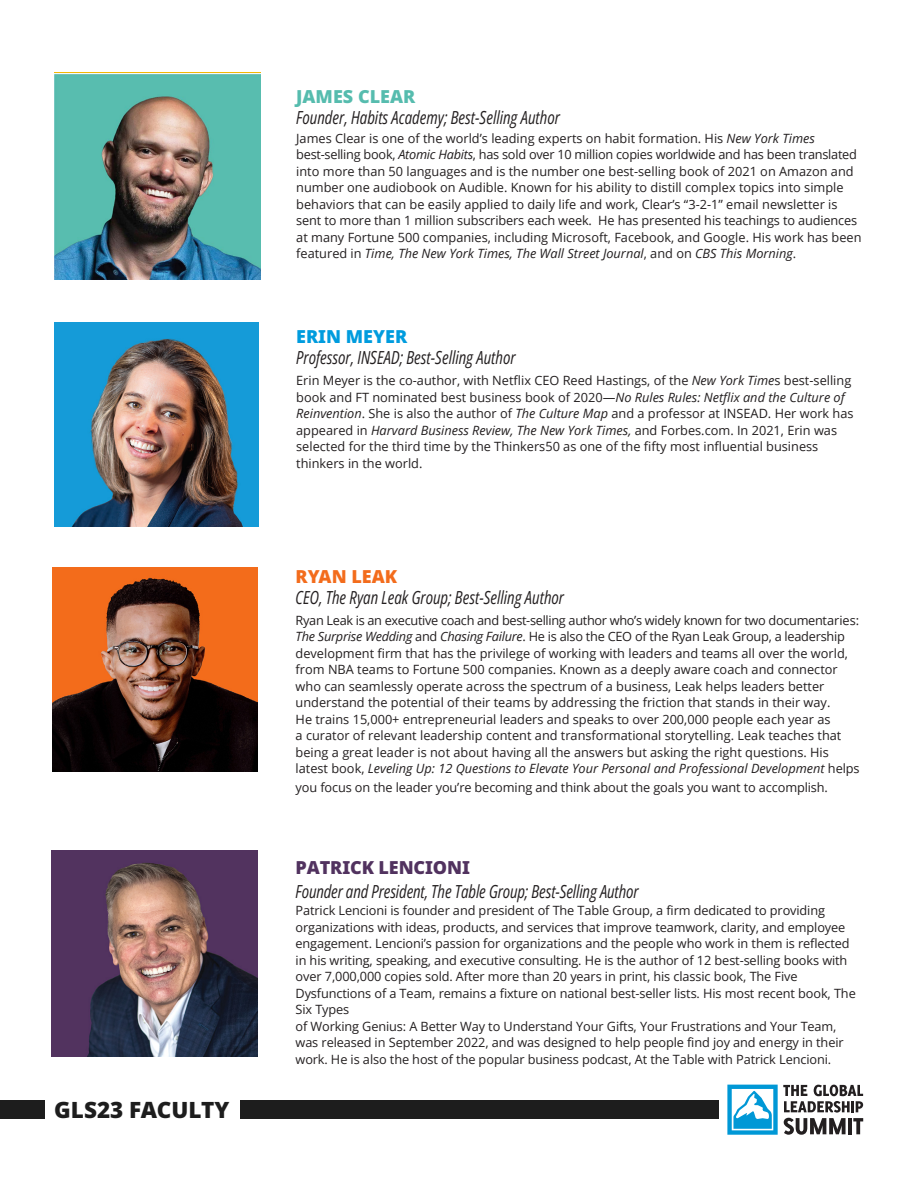
<style>
.page{position:relative;width:918px;height:1188px;background:#fff}
.page>*{position:absolute;margin:0;border:0;box-sizing:border-box;transform-origin:0 0}
.t1{font:900 22.5px "Noto Sans";color:#1d1d1d}
.t2{font:italic semi-condensed 18px/21px "Open Sans";letter-spacing:-.01em;color:#231f20;scale:.85 1}
.t3{font:italic semi-condensed 18px/21px "Open Sans";color:#231f20;scale:.85 1}
.t4{font:12.75px/16.5px "Open Sans";color:#231f20}
.s1{font-family:"Noto Sans";font-weight:900;font-style:normal;font-stretch:normal;color:#56bcae}
.s2{font-style:italic}
.s3{font-family:"Noto Sans";font-weight:900;font-style:normal;font-stretch:normal;color:#009cde}
.s4{font-family:"Noto Sans";font-weight:900;font-style:normal;font-stretch:normal;color:#f36c1c}
.s5{font-family:"Noto Sans";font-weight:900;font-style:normal;font-stretch:normal;color:#51325f}
</style>
<div class="page">
<img style="left:54px;top:322px;width:205px;height:205px">
<img style="left:53px;top:567px;width:204px;height:205px">
<div style="left:240px;top:1101px;width:478px;height:18px;background:#1d1d1d"></div>
<div style="left:0;top:1101px;width:45px;height:18px;background:#1d1d1d"></div>
<svg style="left:727px;top:1085px;width:136px;height:50px"></svg>
<img style="left:52px;top:851px;width:206px;height:206px">
<img style="left:55px;top:73px;width:206px;height:206px">
<p class="t1" style="left:54px;top:1093px;width:177px">GLS23 FACULTY</p>
<p class="t2" style="left:296px;top:85px;width:312px"><span class="s1">JAMES CLEAR<br></span>Founder, Habits Academy; Best-Selling Author</p>
<p class="t4" style="left:296px;top:130px;width:567px">James Clear is one of the world’s leading experts on habit formation. His <span class="s2">New York Times </span>best-selling book, <span class="s2">Atomic Habits</span>, has sold over 10 million copies worldwide and has been translated into more than 50 languages and is the number one best-selling book of 2021 on Amazon and number one audiobook on Audible. Known for his ability to distill complex topics into simple behaviors that can be easily applied to daily life and work, Clear’s “3-2-1” email newsletter is sent to more than 1 million subscribers each week. He has presented his teachings to audiences at many Fortune 500 companies, including Microsoft, Facebook, and Google. His work has been featured in <span class="s2">Time, The New York Times, The Wall Street Journal</span>, and on <span class="s2">CBS This Morning</span>.</p>
<p class="t3" style="left:296px;top:326px;width:260px"><span class="s3">ERIN MEYER<br></span>Professor, INSEAD; Best-Selling Author</p>
<p class="t4" style="left:296px;top:372px;width:559px">Erin Meyer is the co-author, with Netflix CEO Reed Hastings, of the <span class="s2">New York Time</span>s best-selling book and FT nominated best business book of 2020 —<span class="s2">No Rules Rules: Netflix and the Culture of Reinvention</span>. She is also the author of <span class="s2">The Culture Map</span> and a professor at INSEAD. Her work has appeared in <span class="s2">Harvard Business Review, The New York Times,</span> and Forbes.com. In 2021, Erin was selected for the third time by the Thinkers50 as one of the fifty most influential business thinkers in the world.</p>
<p class="t3" style="left:296px;top:565px;width:317px"><span class="s4">RYAN LEAK<br></span>CEO, The Ryan Leak Group; Best-Selling Author</p>
<p class="t4" style="left:296px;top:611px;width:565px">Ryan Leak is an executive coach and best-selling author who’s widely known for two documentaries:<br><span class="s2">The Surprise Wedding</span> and <span class="s2">Chasing Failure</span>. He is also the CEO of the Ryan Leak Group, a leadership development firm that has the privilege of working with leaders and teams all over the world, from NBA teams to Fortune 500 companies. Known as a deeply aware coach and connector who can seamlessly operate across the spectrum of a business, Leak helps leaders better understand the potential of their teams by addressing the friction that stands in their way.<br>He trains 15,000+ entrepreneurial leaders and speaks to over 200,000 people each year as<br>a curator of relevant leadership content and transformational storytelling. Leak teaches that being a great leader is not about having all the answers but asking the right questions. His latest book, <span class="s2">Leveling Up: 12 Questions to Elevate Your Personal and Professional Development</span> helps</p>
<p class="t4" style="left:296px;top:779px;width:534px">you focus on the leader you’re becoming and think about the goals you want to accomplish.</p>
<p class="t2" style="left:296px;top:856px;width:405px;line-height:23.2px"><span class="s5">PATRICK LENCIONI<br></span>Founder and President, The Table Group; Best-Selling Author</p>
<p class="t4" style="left:296px;top:902px;width:562px">Patrick Lencioni is founder and president of The Table Group, a firm dedicated to providing organizations with ideas, products, and services that improve teamwork, clarity, and employee engagement. Lencioni’s passion for organizations and the people who work in them is reflected in his writing, speaking, and executive consulting. He is the author of 12 best-selling books with over 7,000,000 copies sold. After more than 20 years in print, his classic book, The Five Dysfunctions of a Team, remains a fixture on national best-seller lists. His most recent book, The Six Types<br>of Working Genius: A Better Way to Understand Your Gifts, Your Frustrations and Your Team, was released in September 2022, and was designed to help people find joy and energy in their work. He is also the host of the popular business podcast, At the Table with Patrick Lencioni.</p>
</div>
